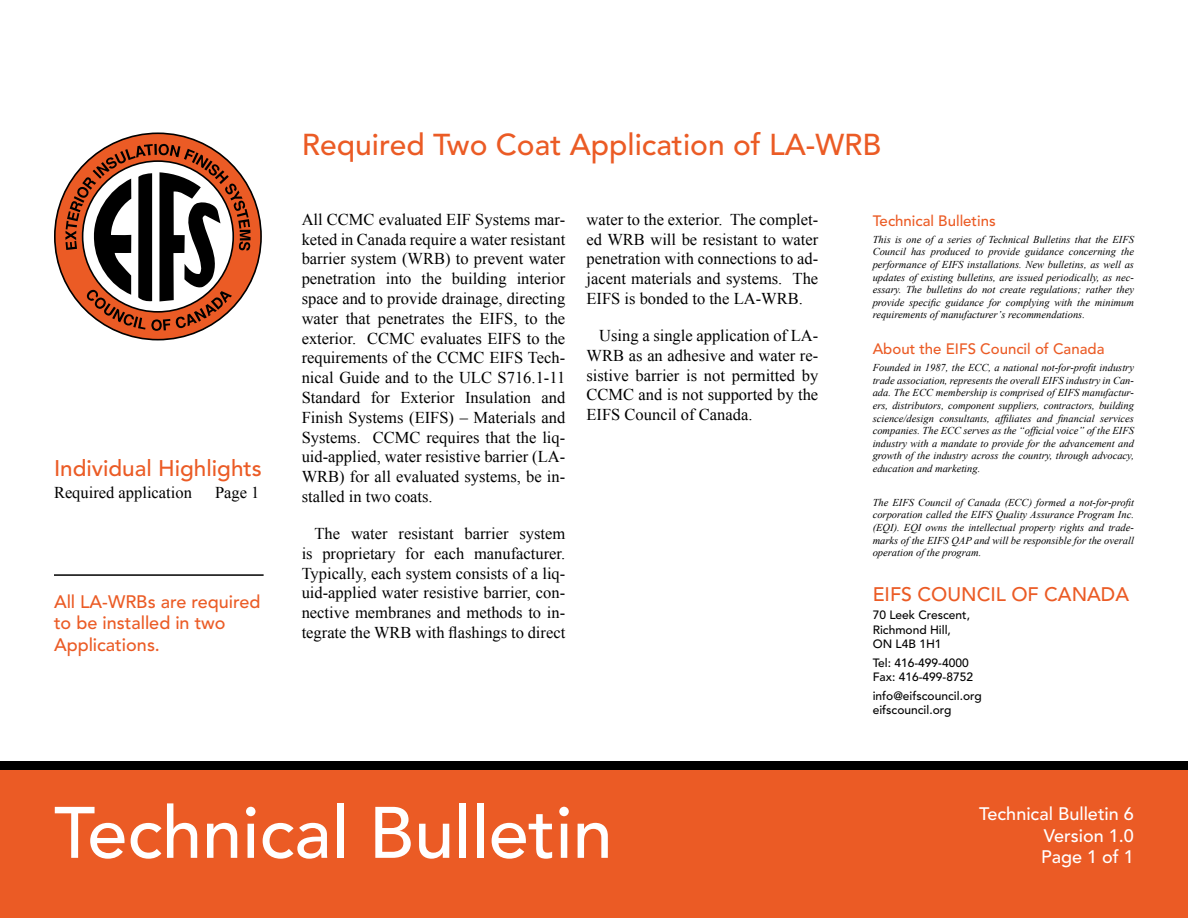
<style>
.page{position:relative;width:1188px;height:918px;background:#fff}
.page>*{position:absolute;margin:0;border:0;box-sizing:border-box;transform-origin:0 0}
.t1{font:500 72px "Avenir";color:#fff}
.t2{font:500 30px "Avenir";color:#eb5b25}
.t3{font:500 22.5px "Avenir";color:#eb5b25}
.t4{font:500 19.5px "Avenir";color:#eb5b25}
.t5{font:500 18px/21.6px "Avenir";color:#eb5b25}
.t6{font:500 18px/21.6px "Avenir";color:#fff;text-align:justify}
.t7{font:16.5px/19.8px "Times New Roman";color:#000;text-align:justify}
.t8{font:500 15px "Avenir";color:#eb5b25}
.t9{font:500 12px/14.4px "Avenir";color:#000}
.t10{font:italic 10.5px/12.6px "Times New Roman";color:#000;text-align:justify}
</style>
<div class="page">
<div style="left:0;top:770px;width:1188px;height:148px;background:#eb5b25"></div>
<div style="left:0;top:761px;width:1188px;height:9px;background:#000"></div>
<svg style="left:54px;top:132px;width:208px;height:208px"></svg>
<hr style="left:54px;top:574px;width:210px;height:2px;background:#000">
<h3 class="t3" style="left:54px;top:456px;width:209px">Individual Highlights</h3>
<h3 class="t7" style="left:54px;top:482px;width:139px">Required application</h3>
<h3 class="t7" style="left:215px;top:482px;width:46px">Page 1</h3>
<h3 class="t5" style="left:54px;top:591px;width:208px">All LA-WRBs are required to be installed in two<br>Applications.</h3>
<h2 class="t2" style="left:302px;top:127px;width:581px">Required Two Coat Application of LA-WRB</h2>
<p class="t7" style="left:302px;top:209px;width:265px">All CCMC evaluated EIF Systems mar&shy;keted in Canada require a water resistant barrier system (WRB) to prevent water penetration into the building interior space and to provide drainage, directing water that penetrates the EIFS, to the exterior. CCMC evaluates EIFS to the requirements of the CCMC EIFS Tech&shy;nical Guide and to the ULC S716.1-11<br>Standard for Exterior Insulation and Finish Systems (EIFS) – Materials and Systems. CCMC requires that the liq&shy;uid-applied, water resistive barrier (LA-WRB) for all evaluated systems, be in&shy;stalled in two coats.</p>
<p class="t7" style="left:302px;top:523px;width:265px;text-indent:13px">The water resistant barrier system is proprietary for each manufacturer.<br>Typically, each system consists of a liq&shy;uid-applied water resistive barrier, con&shy;nective membranes and methods to in&shy;tegrate the WRB with flashings to direct</p>
<h3 class="t7" style="left:587px;top:209px;width:233px">water to the exterior. The complet&shy;ed WRB will be resistant to water penetration with connections to ad&shy;jacent materials and systems. The EIFS is bonded to the LA-WRB.</h3>
<h3 class="t7" style="left:587px;top:325px;width:233px;text-indent:13px">Using a single application of LA-WRB as an adhesive and water re&shy;sistive barrier is not permitted by CCMC and is not supported by the EIFS Council of Canada.</h3>
<h3 class="t8" style="left:873px;top:212px;width:125px">Technical Bulletins</h3>
<p class="t10" style="left:873px;top:233px;width:263px">This is one of a series of Technical Bulletins that the EIFS Council has produced to provide guidance concerning the performance of EIFS installations. New bulletins, as well as updates of existing bulletins, are issued periodically, as nec&shy;essary. The bulletins do not create regulations; rather they provide specific guidance for complying with the minimum requirements of manufacturer’s recommendations.</p>
<h3 class="t8" style="left:873px;top:341px;width:233px">About the EIFS Council of Canada</h3>
<p class="t10" style="left:873px;top:361px;width:263px">Founded in 1987, the ECC, a national not-for-profit industry trade association, represents the overall EIFS industry in Can&shy;ada. The ECC membership is comprised of EIFS manufactur&shy;ers, distributors, component suppliers, contractors, building science/design consultants, affiliates and financial services companies. The ECC serves as the “official voice” of the EIFS industry with a mandate to provide for the advancement and growth of the industry across the country, through advocacy, education and marketing.</p>
<p class="t10" style="left:873px;top:496px;width:263px">The EIFS Council of Canada (ECC) formed a not-for-profit corporation called the EIFS Quality Assurance Program Inc. (EQI). EQI owns the intellectual property rights and trade&shy;marks of the EIFS QAP and will be responsible for the overall operation of the program.</p>
<h3 class="t4" style="left:873px;top:583px;width:258px">EIFS COUNCIL OF CANADA</h3>
<p class="t9" style="left:873px;top:608px;width:99px">70 Leek Crescent,<br>Richmond Hill,<br>ON L4B 1H1</p>
<p class="t9" style="left:873px;top:656px;width:102px">Tel: 416-499-4000<br>Fax: 416-499-8752</p>
<p class="t9" style="left:873px;top:689px;width:110px">info@eifscouncil.org eifscouncil.org</p>
<h1 class="t1" style="left:54px;top:791px;width:560px">Technical Bulletin</h1>
<h3 class="t6" style="left:1041px;top:804px;width:94px;text-indent:-62px">Technical Bulletin 6<br>Version 1.0<br>Page 1 of 1</h3>
</div>
